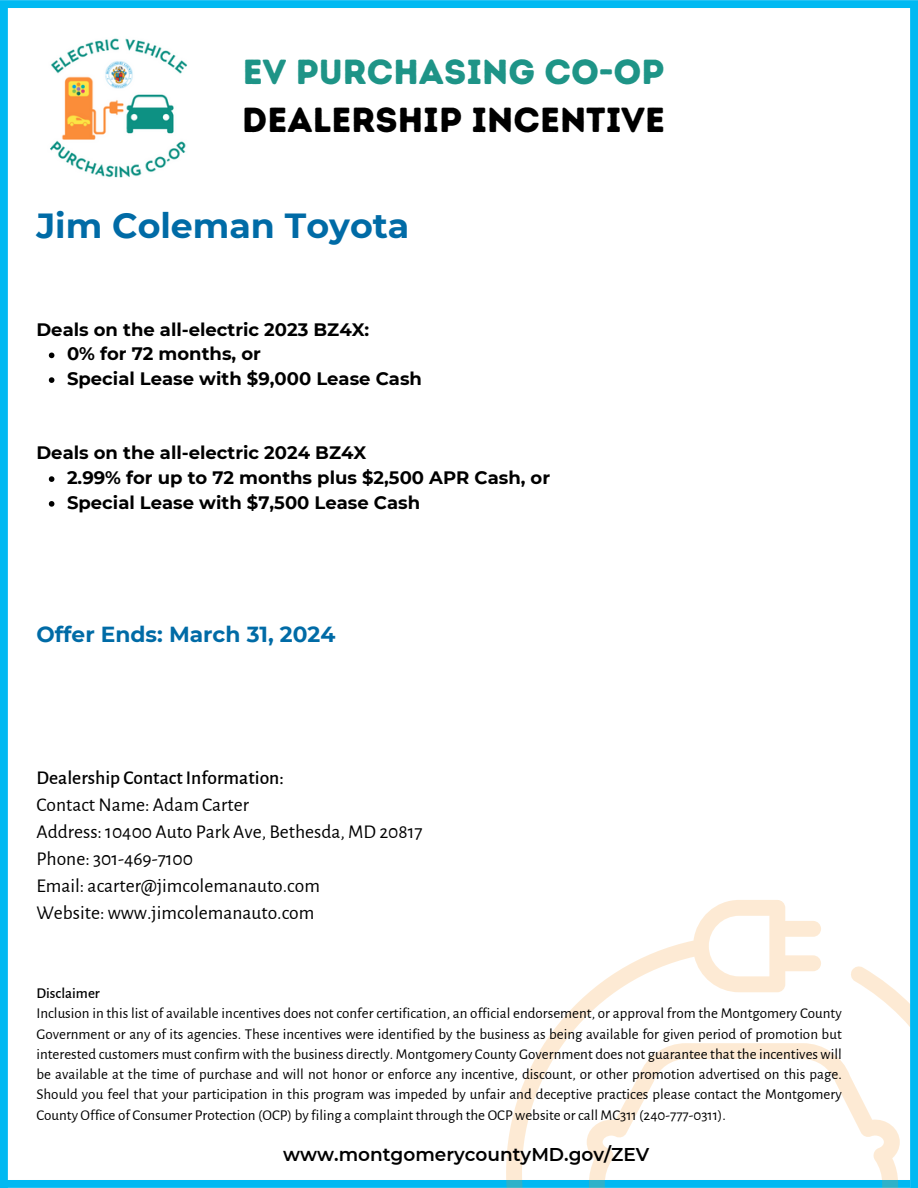
<style>
.page{position:relative;width:918px;height:1188px;background:#fff}
.page>*{position:absolute;margin:0;border:0;box-sizing:border-box;transform-origin:0 0}
.t1{font:34.8px/48.2px "Intro Rust Base";color:#000}
.t2{font:700 34.8px "Montserrat";color:#006ba6}
.t3{font:700 21.75px "Montserrat";color:#006ba6}
.t4{font:19.5px/27px "Alegreya Sans";color:#000}
.t5{font:600 18.45px "Montserrat";color:#000}
.t6{font:700 18px "Montserrat";color:#000}
.t7{font:15px/20.2px "Alegreya Sans";color:#000;text-align:justify}
.t8{font:500 15px "Alegreya Sans";color:#000}
.s1{color:#1e9487}
.s2{font-weight:500}
</style>
<div class="page">
<img style="left:50px;top:38px;width:138px;height:140px">
<div style="left:0;top:0;width:918px;height:8px;background:#00b9f2"></div>
<div style="left:4px;top:1180px;width:906px;height:8px;background:#00b9f2"></div>
<div style="left:0;top:4px;width:8px;height:1184px;background:#00b9f2"></div>
<svg style="left:506px;top:900px;width:404px;height:288px"></svg>
<svg style="left:587px;top:1043px;width:313px;height:145px"></svg>
<div style="left:910px;top:4px;width:8px;height:1184px;background:#00b9f2"></div>
<svg style="left:49px;top:353px;width:5px;height:5px"></svg>
<svg style="left:49px;top:377px;width:5px;height:6px"></svg>
<svg style="left:49px;top:476px;width:5px;height:6px"></svg>
<svg style="left:49px;top:501px;width:5px;height:6px"></svg>
<h3 class="t1" style="left:242px;top:48px;width:424px"><span class="s1">EV PURCHASING CO-OP<br></span>DEALERSHIP INCENTIVE</h3>
<p class="t2" style="left:36px;top:204px;width:375px">Jim Coleman Toyota</p>
<h2 class="t6" style="left:36px;top:318px;width:334px">Deals on the all-electric 2023 BZ4X:</h2>
<h1 class="t6" style="left:67px;top:343px;width:195px">0% for 72 months, or</h1>
<h4 class="t6" style="left:67px;top:368px;width:356px">Special Lease with $9,000 Lease Cash</h4>
<p class="t6" style="left:36px;top:442px;width:331px">Deals on the all-electric 2024 BZ4X</p>
<p class="t6" style="left:67px;top:467px;width:485px">2.99% for up to 72 months plus $2,500 APR Cash, or</p>
<h4 class="t6" style="left:67px;top:492px;width:355px">Special Lease with $7,500 Lease Cash</h4>
<p class="t3" style="left:36px;top:621px;width:300px">Offer Ends: March 31, 2024</p>
<p class="t4" style="left:36px;top:764px;width:388px"><span class="s2">Dealership Contact Information:<br></span>Contact Name: Adam Carter<br>Address: 10400 Auto Park Ave, Bethesda, MD 20817<br>Phone: 301-469-7100<br>Email: acarter@jimcolemanauto.com<br>Website: www.jimcolemanauto.com</p>
<p class="t8" style="left:36px;top:986px;width:65px">Disclaimer</p>
<p class="t7" style="left:36px;top:1004px;width:807px">Inclusion in this list of available incentives does not confer certification, an official endorsement, or approval from the Montgomery County Government or any of its agencies. These incentives were identified by the business as being available for given period of promotion but interested customers must confirm with the business directly. Montgomery County Government does not guarantee that the incentives will be available at the time of purchase and will not honor or enforce any incentive, discount, or other promotion advertised on this page.<br>Should you feel that your participation in this program was impeded by unfair and deceptive practices please contact the Montgomery County Office of Consumer Protection (OCP) by filing a complaint through the OCP website or call MC311 (240-777-0311).</p>
<h5 class="t5" style="left:283px;top:1143px;width:368px">www.montgomerycountyMD.gov/ZEV</h5>
</div>
